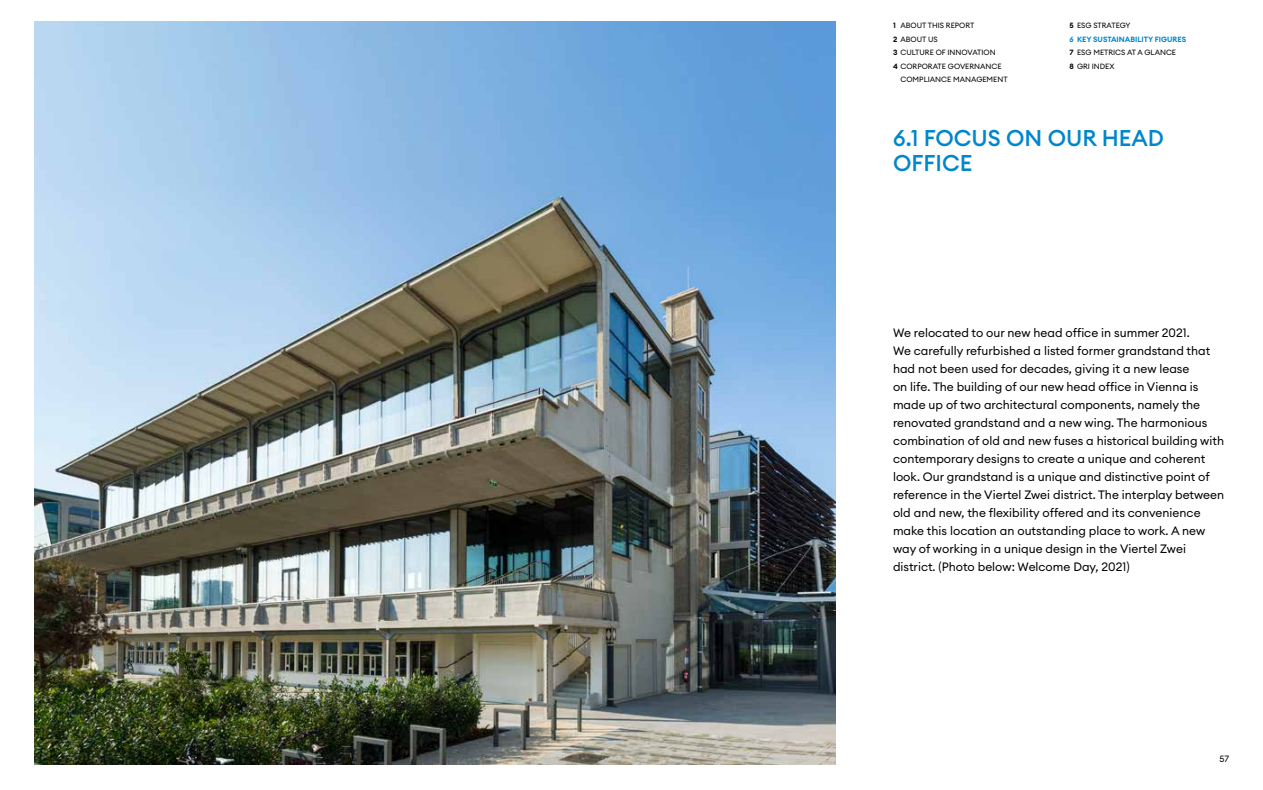
<style>
.page{position:relative;width:1263px;height:790px;background:#fff}
.page>*{position:absolute;margin:0;border:0;box-sizing:border-box;transform-origin:0 0}
.t1{font:500 22.5px/25.5px "Euclid Circular A";color:#0086cd}
.t2{font:12px/18px "Euclid Circular A";color:#000}
.t3{font:9px "Euclid Circular A";color:#000}
.t4{font:7.5px/13.5px "Euclid Circular A";color:#000}
.s1{font-weight:600}
.s2{font-weight:600;color:#0086cd}
</style>
<div class="page">
<img style="left:34px;top:21px;width:802px;height:742px">
<p class="t4" style="left:893px;top:19px;width:83px"><span class="s1">1</span> ABOUT THIS REPORT</p>
<p class="t4" style="left:893px;top:32px;width:46px"><span class="s1">2</span> ABOUT US</p>
<p class="t4" style="left:893px;top:46px;width:104px"><span class="s1">3</span> CULTURE OF INNOVATION</p>
<p class="t4" style="left:893px;top:59px;width:110px"><span class="s1">4</span> CORPORATE GOVERNANCE</p>
<p class="t4" style="left:900px;top:73px;width:109px">COMPLIANCE MANAGEMENT</p>
<p class="t4" style="left:1069px;top:19px;width:118px"><span class="s1">5</span> ESG STRATEGY<br><span class="s2">6 KEY SUSTAINABILITY FIGURES<br></span><span class="s1">7</span> ESG METRICS AT A GLANCE<br><span class="s1">8</span> GRI INDEX</p>
<h1 class="t1" style="left:893px;top:125px;width:273px">6.1 FOCUS ON OUR HEAD<br>OFFICE</h1>
<p class="t2" style="left:893px;top:323px;width:333px">We relocated to our new head office in summer 2021.<br>We carefully refurbished a listed former grandstand that had not been used for decades, giving it a new lease<br>on life. The building of our new head office in Vienna is made up of two architectural components, namely the renovated grandstand and a new wing. The harmonious combination of old and new fuses a historical building with contemporary designs to create a unique and coherent look. Our grandstand is a unique and distinctive point of reference in the Viertel Zwei district. The interplay between old and new, the flexibility offered and its convenience make this location an outstanding place to work. A new way of working in a unique design in the Viertel Zwei district. (Photo below: Welcome Day, 2021)</p>
<p class="t3" style="left:1219px;top:752px;width:11px">57</p>
</div>
